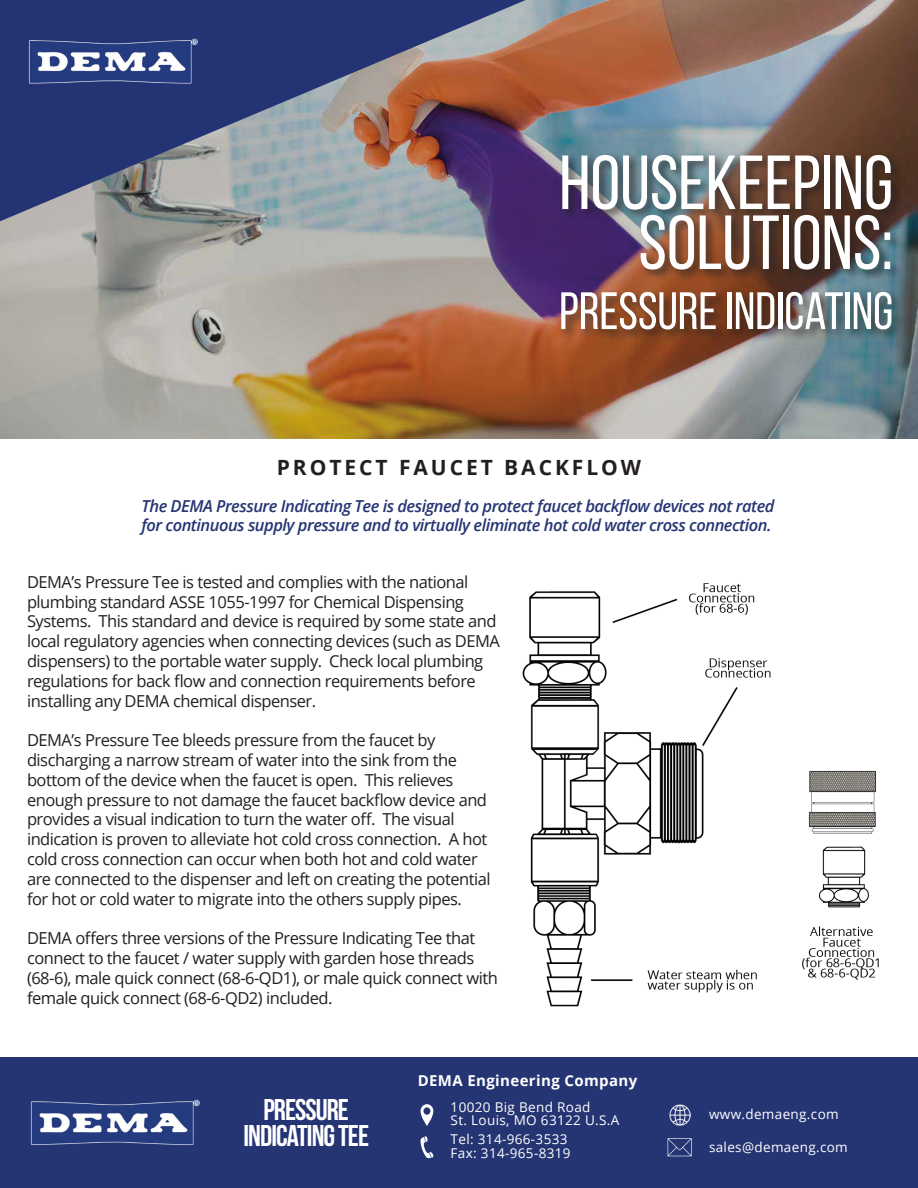
<style>
.page{position:relative;width:918px;height:1188px;background:#fff}
.page>*{position:absolute;margin:0;border:0;box-sizing:border-box;transform-origin:0 0}
.t1{font:76.5px/60px "Bebas Neue";color:#fff;text-align:right}
.t2{font:52.5px "Bebas Neue";color:#fff}
.t3{font:30px/25.5px "Bebas Neue";letter-spacing:-.03em;color:#fff;text-align:center}
.t4{font:700 21px "Open Sans";letter-spacing:.14em;color:#231f20}
.t5{font:16.5px/19.8px "Open Sans";letter-spacing:-.03em;color:#231f20}
.t6{font:italic 600 16.5px/19.8px "Open Sans";letter-spacing:-.03em;color:#253574}
.t7{font:700 15px "Open Sans";letter-spacing:.025em;color:#fff}
.t8{font:13.5px/13.5px "Open Sans";letter-spacing:.025em;color:#fff}
</style>
<div class="page">
<img style="left:522px;top:583px;width:357px;height:424px">
<div style="left:0;top:1057px;width:918px;height:131px;background:#253473"></div>
<img style="left:421px;top:1104px;width:12px;height:22px">
<svg style="left:421px;top:1136px;width:12px;height:22px"></svg>
<svg style="left:668px;top:1138px;width:24px;height:18px"></svg>
<img style="left:669px;top:1104px;width:21px;height:22px">
<img style="left:30px;top:1099px;width:170px;height:46px">
<img style="left:0;top:0;width:918px;height:438px">
<svg style="left:0;top:0;width:526px;height:221px;background:#636280"></svg>
<img style="left:27px;top:27px;width:173px;height:74px">
<div style="left:559px;top:152px;width:345px;height:189px;background:#231f20;opacity:.71"></div>
<h1 class="t1" style="left:559px;top:152px;width:335px">HOUSEKEEPING<br>SOLUTIONS:</h1>
<h2 class="t2" style="left:559px;top:282px;width:336px">PRESSURE INDICATING</h2>
<p class="t4" style="left:277px;top:452px;width:366px">PROTECT FAUCET BACKFLOW</p>
<p class="t6" style="left:141px;top:495px;width:635px">The DEMA Pressure Indicating Tee is designed to protect faucet backflow devices not rated for continuous supply pressure and to virtually eliminate hot cold water cross connection.</p>
<p class="t5" style="left:27px;top:571px;width:475px">DEMA’s Pressure Tee is tested and complies with the national plumbing standard ASSE 1055-1997 for Chemical Dispensing Systems. This standard and device is required by some state and local regulatory agencies when connecting devices (such as DEMA dispensers) to the portable water supply. Check local plumbing regulations for back flow and connection requirements before installing any DEMA chemical dispenser.</p>
<p class="t5" style="left:27px;top:730px;width:465px">DEMA’s Pressure Tee bleeds pressure from the faucet by discharging a narrow stream of water into the sink from the bottom of the device when the faucet is open. This relieves enough pressure to not damage the faucet backflow device and provides a visual indication to turn the water off. The visual indication is proven to alleviate hot cold cross connection. A hot cold cross connection can occur when both hot and cold water are connected to the dispenser and left on creating the potential for hot or cold water to migrate into the others supply pipes.</p>
<p class="t5" style="left:27px;top:928px;width:472px">DEMA offers three versions of the Pressure Indicating Tee that connect to the faucet / water supply with garden hose threads (68-6), male quick connect (68-6-QD1), or male quick connect with female quick connect (68-6-QD2) included.</p>
<h3 class="t3" style="left:243px;top:1097px;width:127px">PRESSURE<br>INDICATING TEE</h3>
<p class="t7" style="left:418px;top:1070px;width:221px">DEMA Engineering Company</p>
<p class="t8" style="left:451px;top:1100px;width:170px">10020 Big Bend Road<br>St. Louis, MO 63122 U.S.A</p>
<p class="t8" style="left:451px;top:1132px;width:121px">Tel: 314-966-3533<br>Fax: 314-965-8319</p>
<p class="t8" style="left:709px;top:1107px;width:131px">www.demaeng.com</p>
<p class="t8" style="left:709px;top:1140px;width:140px">sales@demaeng.com</p>
</div>
